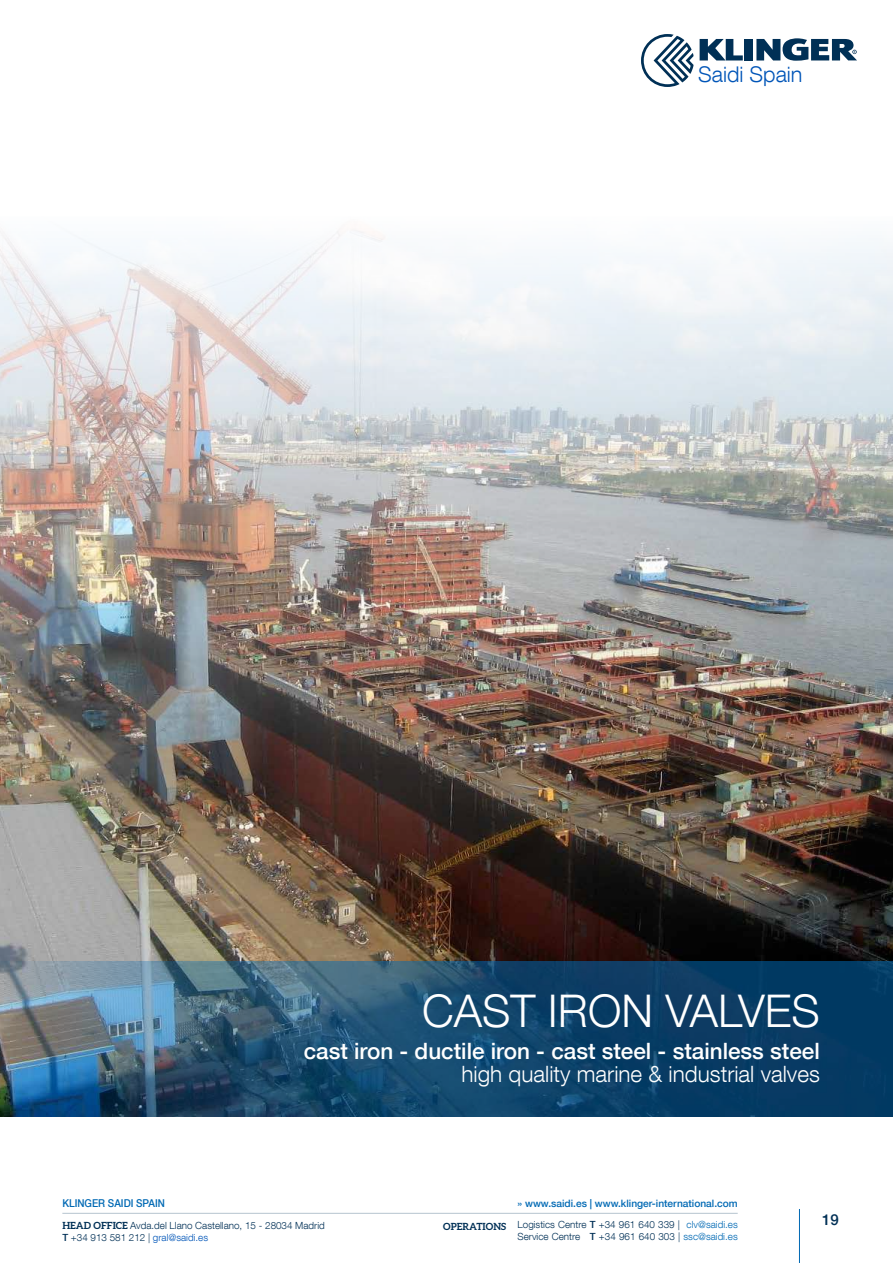
<style>
.page{position:relative;width:893px;height:1263px;background:#fff}
.page>*{position:absolute;margin:0;border:0;box-sizing:border-box;transform-origin:0 0}
.t1{font:300 45px "Helvetica Neue LT Com";color:#fff}
.t2{font:500 22.5px "Helvetica Neue LT Com";color:#fff}
.t3{font:300 22.5px "Helvetica Neue LT Com";color:#fff}
.t4{font:300 21.6px "Helvetica Neue LT Com";color:#0055b8}
.t5{font:500 15px "Helvetica Neue LT Com";color:#003056}
.t6{font:500 10.8px "Helvetica Neue LT Com";color:#0069b4;scale:.91 1}
.t7{font:500 10.2px "Helvetica Neue LT Com";color:#0069b4}
.t8{font:300 9.9px/11.9px "Helvetica Neue LT Com";color:#003056}
.t9{font:700 9.9px "Aleo";color:#003056}
.s1{font-family:"Aleo";font-weight:700}
.s2{font-weight:500}
.s3{color:#0055b8}
.s4{color:#0069b4}
</style>
<div class="page">
<img style="left:0;top:231px;width:893px;height:730px">
<div style="left:745px;top:39px;width:8px;height:21px;background:#003056"></div>
<svg style="left:700px;top:39px;width:43px;height:21px"></svg>
<svg style="left:756px;top:38px;width:101px;height:23px"></svg>
<svg style="left:641px;top:34px;width:53px;height:53px"></svg>
<hr style="left:62px;top:1213px;width:676px;height:1px;background:#758fa4">
<hr style="left:799px;top:1209px;width:1px;height:54px;background:#0069b4">
<img style="left:0;top:961px;width:893px;height:156px">
<h3 class="t4" style="left:698px;top:61px;width:106px">Saidi Spain</h3>
<h1 class="t1" style="left:422px;top:983px;width:399px">CAST IRON VALVES</h1>
<h2 class="t2" style="left:304px;top:1037px;width:518px">cast iron - ductile iron - cast steel - stainless steel</h2>
<h2 class="t3" style="left:461px;top:1060px;width:360px">high quality marine &amp; industrial valves</h2>
<p class="t7" style="left:518px;top:1197px;width:222px">» www.saidi.es | www.klinger-international.com</p>
<p class="t6" style="left:62px;top:1197px;width:114px">KLINGER SAIDI SPAIN</p>
<p class="t8" style="left:62px;top:1219px;width:264px"><span class="s1">HEAD OFFICE</span> Avda.del Llano Castellano, 15 - 28034 Madrid<br><span class="s2">T</span> +34 913 581 212 | <span class="s3">gral@saidi.es</span></p>
<p class="t8" style="left:518px;top:1218px;width:222px">Logistics Centre <span class="s2">T</span> +34 961 640 339 | <span class="s4">clv@saidi.es<br></span>Service Centre <span class="s2">T</span> +34 961 640 303 | <span class="s4">ssc@saidi.es</span></p>
<p class="t9" style="left:443px;top:1220px;width:64px">OPERATIONS</p>
<h3 class="t5" style="left:822px;top:1210px;width:18px">19</h3>
</div>
